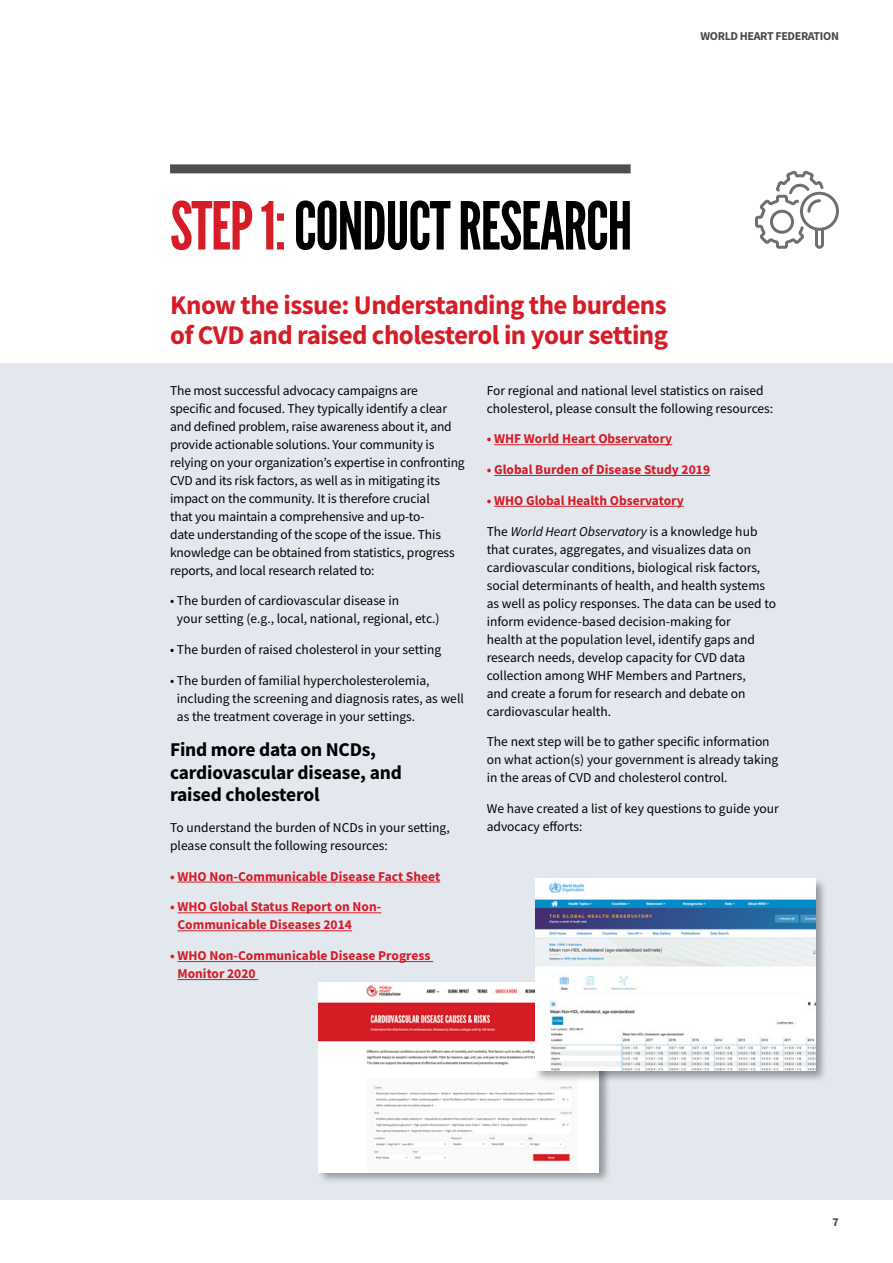
<style>
.page{position:relative;width:893px;height:1263px;background:#fff}
.page>*{position:absolute;margin:0;border:0;box-sizing:border-box;transform-origin:0 0}
.t1{font:66px "League Gothic";letter-spacing:-.02em;color:#000}
.t2{font:700 27px/30px "Source Sans Pro";letter-spacing:-.02em;color:#d61c26}
.t3{font:700 19.5px/22.5px "Source Sans Pro";letter-spacing:-.01em;color:#000}
.t4{font:13.5px/18px "Source Sans Pro";color:#000}
.t5{font:700 13.5px/18px "Source Sans Pro";color:#d61c26}
.t6{font:700 12px "Source Sans Pro";letter-spacing:-.03em;color:#4a4a49}
.s1{color:#d61c26}
.s2{font-style:italic}
</style>
<div class="page">
<div style="left:0;top:363px;width:893px;height:836px;background:#e3e8ef"></div>
<hr style="left:177px;top:882px;width:263px;height:1px;background:#d61c26">
<hr style="left:177px;top:912px;width:204px;height:1px;background:#d61c26">
<hr style="left:177px;top:930px;width:175px;height:1px;background:#d61c26">
<hr style="left:177px;top:961px;width:256px;height:1px;background:#d61c26">
<hr style="left:177px;top:979px;width:81px;height:1px;background:#d61c26">
<hr style="left:494px;top:444px;width:178px;height:1px;background:#d61c26">
<hr style="left:494px;top:475px;width:216px;height:1px;background:#d61c26">
<hr style="left:494px;top:506px;width:190px;height:1px;background:#d61c26">
<div style="left:170px;top:164px;width:461px;height:9px;background:#504f4f"></div>
<div style="left:800px;top:192px;width:39px;height:39px;border:3px solid #706f6f;border-radius:50%"></div>
<svg style="left:755px;top:170px;width:71px;height:79px"></svg>
<div style="left:317px;top:981px;width:294px;height:203px;background:#000;opacity:.35"></div>
<img style="left:319px;top:982px;width:280px;height:190px">
<div style="left:534px;top:877px;width:294px;height:206px;background:#000;opacity:.35"></div>
<img style="left:535px;top:879px;width:280px;height:191px">
<p class="t6" style="left:700px;top:28px;width:140px">WORLD HEART FEDERATION</p>
<h1 class="t1" style="left:170px;top:187px;width:464px"><span class="s1">STEP 1:</span> CONDUCT RESEARCH</h1>
<h2 class="t2" style="left:170px;top:289px;width:500px">Know the issue: Understanding the burdens of CVD and raised cholesterol in your setting</h2>
<p class="t4" style="left:170px;top:381px;width:296px">The most successful advocacy campaigns are<br>specific and focused. They typically identify a clear and defined problem, raise awareness about it, and provide actionable solutions. Your community is relying on your organization’s expertise in confronting CVD and its risk factors, as well as in mitigating its impact on the community. It is therefore crucial<br>that you maintain a comprehensive and up-to-<br>date understanding of the scope of the issue. This knowledge can be obtained from statistics, progress reports, and local research related to:</p>
<p class="t4" style="left:177px;top:592px;width:264px;text-indent:-7px">• The burden of cardiovascular disease in<br>your setting (e.g., local, national, regional, etc.)</p>
<p class="t4" style="left:170px;top:640px;width:273px">• The burden of raised cholesterol in your setting</p>
<p class="t4" style="left:177px;top:671px;width:288px;text-indent:-7px">• The burden of familial hypercholesterolemia, including the screening and diagnosis rates, as well as the treatment coverage in your settings.</p>
<h3 class="t3" style="left:170px;top:738px;width:233px">Find more data on NCDs, cardiovascular disease, and raised cholesterol</h3>
<p class="t4" style="left:170px;top:818px;width:281px">To understand the burden of NCDs in your setting, please consult the following resources:</p>
<p class="t5" style="left:170px;top:867px;width:272px">• WHO Non-Communicable Disease Fact Sheet</p>
<p class="t5" style="left:177px;top:898px;width:205px;text-indent:-7px">• WHO Global Status Report on Non-<br>Communicable Diseases 2014</p>
<p class="t5" style="left:177px;top:946px;width:254px;text-indent:-7px">• WHO Non-Communicable Disease Progress<br>Monitor 2020</p>
<p class="t4" style="left:487px;top:381px;width:288px">For regional and national level statistics on raised cholesterol, please consult the following resources:</p>
<p class="t5" style="left:487px;top:430px;width:187px">• WHF World Heart Observatory</p>
<p class="t5" style="left:487px;top:460px;width:225px">• Global Burden of Disease Study 2019</p>
<p class="t5" style="left:487px;top:491px;width:199px">• WHO Global Health Observatory</p>
<p class="t4" style="left:487px;top:522px;width:291px">The <span class="s2">World Heart Observatory</span> is a knowledge hub that curates, aggregates, and visualizes data on cardiovascular conditions, biological risk factors, social determinants of health, and health systems as well as policy responses. The data can be used to inform evidence-based decision-making for<br>health at the population level, identify gaps and research needs, develop capacity for CVD data collection among WHF Members and Partners,<br>and create a forum for research and debate on cardiovascular health.</p>
<p class="t4" style="left:487px;top:733px;width:293px">The next step will be to gather specific information on what action(s) your government is already taking in the areas of CVD and cholesterol control.</p>
<p class="t4" style="left:487px;top:799px;width:294px">We have created a list of key questions to guide your advocacy efforts:</p>
<p class="t6" style="left:833px;top:1214px;width:8px">7</p>
</div>
